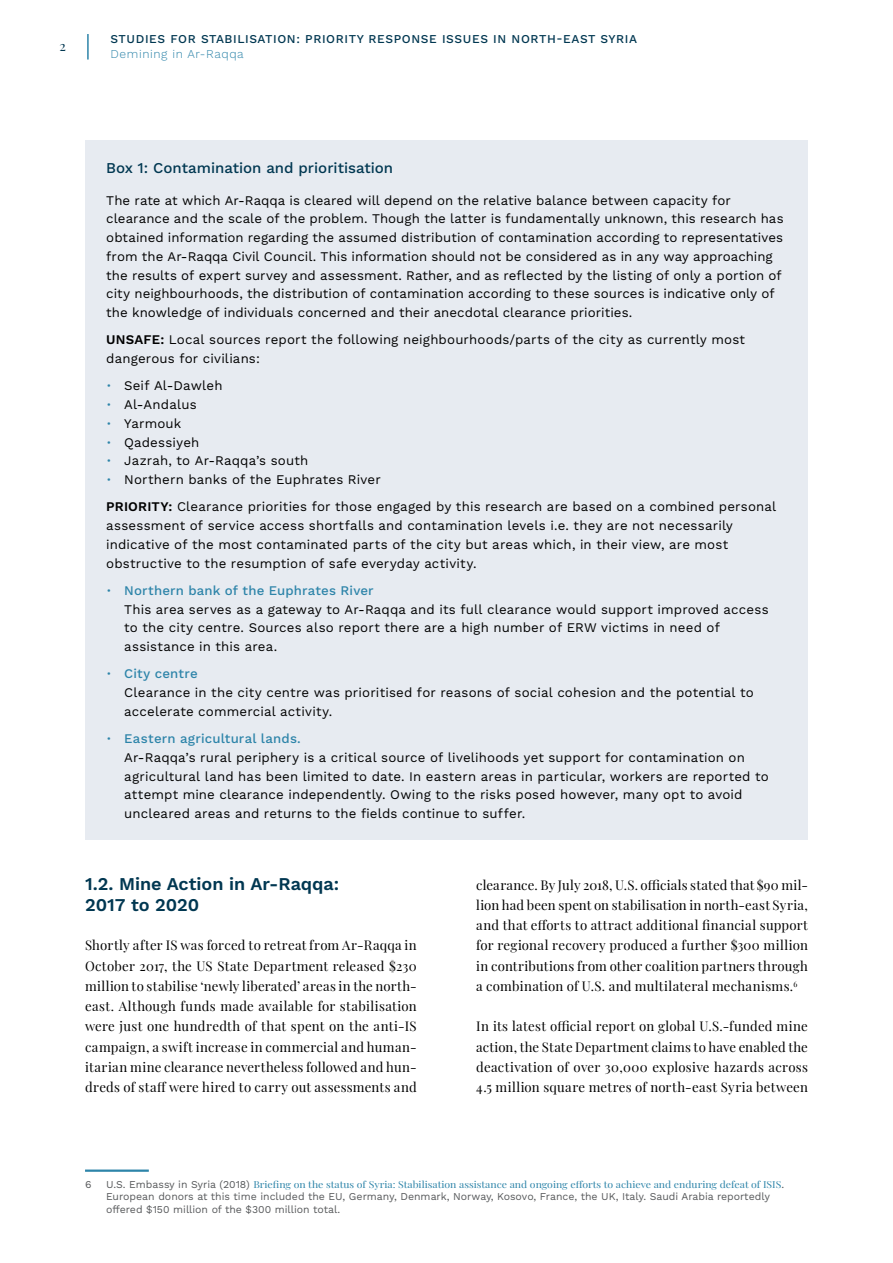
<style>
.page{position:relative;width:893px;height:1263px;background:#fff}
.page>*{position:absolute;margin:0;border:0;box-sizing:border-box;transform-origin:0 0}
._1__Headline_02{font:600 18px/21.6px "Work Sans";color:#003751}
.Box_Title{font:500 15px "Work Sans";color:#003751}
.t1{font:13.5px "Playfair Display";color:#003751}
.Box_Body{font:13.2px/18.8px "Work Sans";letter-spacing:.01em;color:#000}
.Body{font:13.2px/20.2px "Playfair Display";letter-spacing:.02em;color:#000;text-align:justify}
.t2{font:500 12px "Work Sans";letter-spacing:.05em;color:#003751}
.t3{font:300 12px "Work Sans";letter-spacing:.05em;color:#2d84a9}
.Footnote{font:10.5px/12.6px "Work Sans";color:#57595b}
.Footnote-2{font:9.45px "Playfair Display";color:#2d84a9;scale:1.11 1}
.s1{font-weight:600}
.s2{font-weight:300;color:#2d84a9}
.s3{font-weight:500;color:#2d84a9}
.s4{font-family:"Work Sans";font-size:10.5px;color:#57595b}
</style>
<div class="page">
<hr style="left:87px;top:34px;width:2px;height:26px;background:#2d84a9">
<div style="left:85px;top:140px;width:722px;height:699px;background:#e7ebf1"></div>
<hr style="left:85px;top:1169px;width:64px;height:3px;background:#2d84a9">
<p class="t1" style="left:60px;top:35px;width:8px">2</p>
<p class="t2" style="left:111px;top:32px;width:528px">STUDIES FOR STABILISATION: PRIORITY RESPONSE ISSUES IN NORTH-EAST SYRIA</p>
<p class="t3" style="left:111px;top:46px;width:135px">Demining in Ar-Raqqa</p>
<p class="Box_Title" style="left:106px;top:159px;width:288px">Box 1: Contamination and prioritisation</p>
<p class="Box_Body" style="left:106px;top:191px;width:679px">The rate at which Ar-Raqqa is cleared will depend on the relative balance between capacity for clearance and the scale of the problem. Though the latter is fundamentally unknown, this research has obtained information regarding the assumed distribution of contamination according to representatives from the Ar-Raqqa Civil Council. This information should not be considered as in any way approaching the results of expert survey and assessment. Rather, and as reflected by the listing of only a portion of city neighbourhoods, the distribution of contamination according to these sources is indicative only of the knowledge of individuals concerned and their anecdotal clearance priorities.</p>
<p class="Box_Body" style="left:106px;top:331px;width:640px"><span class="s1">UNSAFE:</span> Local sources report the following neighbourhoods/parts of the city as currently most dangerous for civilians:</p>
<p class="Box_Body" style="left:106px;top:377px;width:118px"><span class="s2">•</span> Seif Al-Dawleh</p>
<p class="Box_Body" style="left:106px;top:396px;width:92px"><span class="s2">•</span> Al-Andalus</p>
<p class="Box_Body" style="left:106px;top:414px;width:77px"><span class="s2">•</span> Yarmouk</p>
<p class="Box_Body" style="left:106px;top:433px;width:95px"><span class="s2">•</span> Qadessiyeh</p>
<p class="Box_Body" style="left:106px;top:452px;width:204px"><span class="s2">•</span> Jazrah, to Ar-Raqqa’s south</p>
<p class="Box_Body" style="left:106px;top:471px;width:276px"><span class="s2">•</span> Northern banks of the Euphrates River</p>
<p class="Box_Body" style="left:106px;top:498px;width:671px"><span class="s1">PRIORITY:</span> Clearance priorities for those engaged by this research are based on a combined personal assessment of service access shortfalls and contamination levels i.e. they are not necessarily indicative of the most contaminated parts of the city but areas which, in their view, are most obstructive to the resumption of safe everyday activity.</p>
<p class="Box_Body" style="left:124px;top:581px;width:646px;text-indent:-18px"><span class="s2">•</span> <span class="s3">Northern bank of the Euphrates River<br></span>This area serves as a gateway to Ar-Raqqa and its full clearance would support improved access to the city centre. Sources also report there are a high number of ERW victims in need of assistance in this area.</p>
<p class="Box_Body" style="left:124px;top:665px;width:631px;text-indent:-18px"><span class="s2">•</span> <span class="s3">City centre<br></span>Clearance in the city centre was prioritised for reasons of social cohesion and the potential to accelerate commercial activity.</p>
<p class="Box_Body" style="left:124px;top:730px;width:646px;text-indent:-18px"><span class="s2">•</span> <span class="s3">Eastern agricultural lands.<br></span>Ar-Raqqa’s rural periphery is a critical source of livelihoods yet support for contamination on agricultural land has been limited to date. In eastern areas in particular, workers are reported to attempt mine clearance independently. Owing to the risks posed however, many opt to avoid uncleared areas and returns to the fields continue to suffer.</p>
<p class="_1__Headline_02" style="left:85px;top:874px;width:256px">1.2. Mine Action in Ar-Raqqa:<br>2017 to 2020</p>
<p class="Body" style="left:85px;top:934px;width:333px">Shortly after IS was forced to retreat from Ar-Raqqa in October 2017, the US State Department released $230 million to stabilise ‘newly liberated’ areas in the north&shy;east. Although funds made available for stabilisation were just one hundredth of that spent on the anti-IS campaign, a swift increase in commercial and human&shy;itarian mine clearance nevertheless followed and hun&shy;dreds of staff were hired to carry out assessments and</p>
<p class="Body" style="left:476px;top:873px;width:333px">clearance. By July 2018, U.S. officials stated that $90 mil&shy;lion had been spent on stabilisation in north-east Syria, and that efforts to attract additional financial support for regional recovery produced a further $300 million in contributions from other coalition partners through a combination of U.S. and multilateral mechanisms.<sup>6</sup></p>
<p class="Body" style="left:476px;top:1015px;width:333px">In its latest official report on global U.S.-funded mine action, the State Department claims to have enabled the deactivation of over 30,000 explosive hazards across 4.5 million square metres of north-east Syria between</p>
<p class="Footnote" style="left:85px;top:1178px;width:8px">6</p>
<p class="Footnote-2" style="left:106px;top:1176px;width:612px"><span class="s4">U.S. Embassy in Syria (2018)</span> Briefing on the status of Syria: Stabilisation assistance and ongoing efforts to achieve and enduring defeat of ISIS<span class="s4">.</span></p>
<p class="Footnote" style="left:106px;top:1191px;width:665px">European donors at this time included the EU, Germany, Denmark, Norway, Kosovo, France, the UK, Italy. Saudi Arabia reportedly offered $150 million of the $300 million total.</p>
</div>
